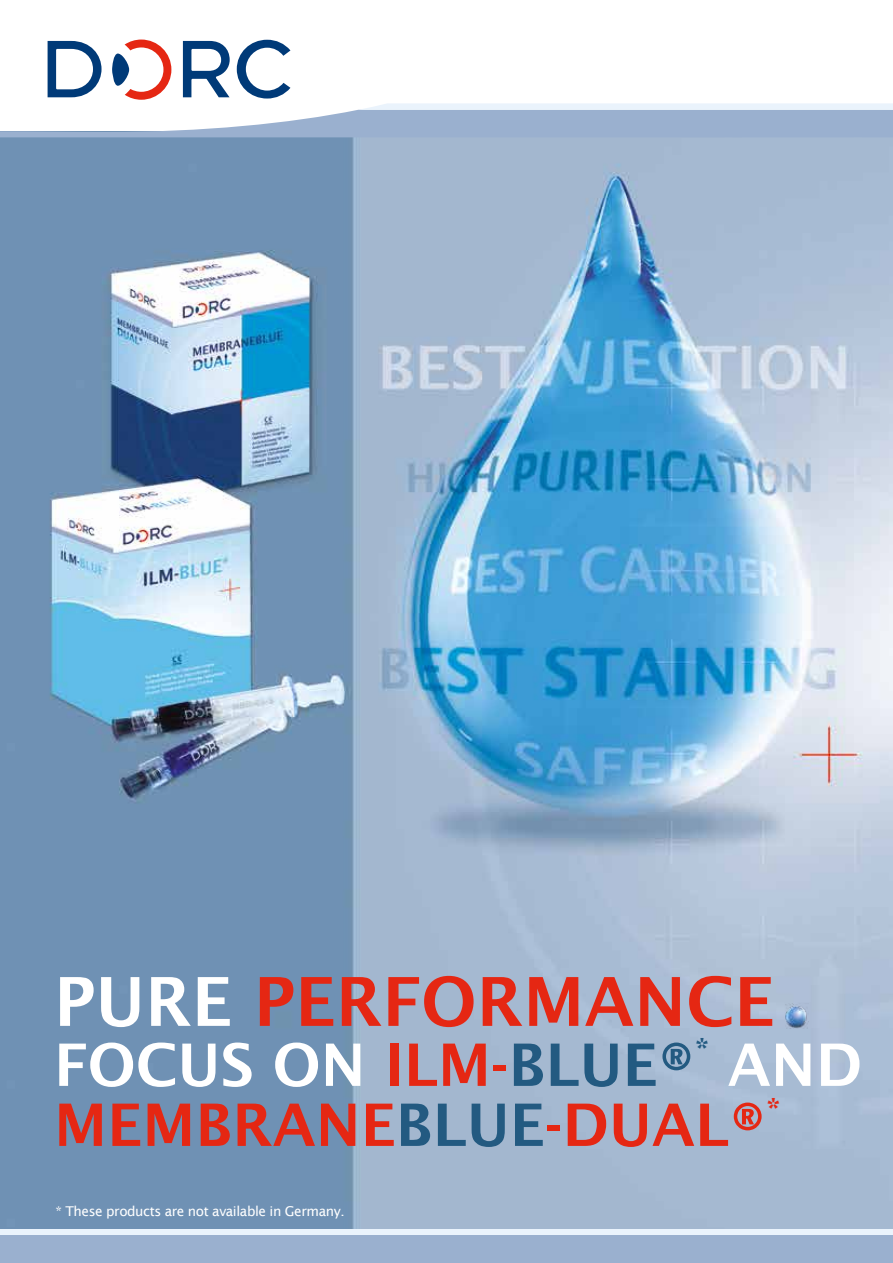
<style>
.page{position:relative;width:893px;height:1263px;background:#fff}
.page>*{position:absolute;margin:0;border:0;box-sizing:border-box;transform-origin:0 0}
.t1{font:600 67.5px "Lucida Sans";color:#e52713}
.t2{font:600 58.5px/60px "Lucida Sans";color:#e52713}
.t3{font:13.5px "Lucida Sans";letter-spacing:-.03em;color:#fff}
.s1{color:#fff}
.s2{color:#235a81}
</style>
<div class="page">
<img style="left:0;top:137px;width:893px;height:1092px">
<img style="left:786px;top:1004px;width:22px;height:24px">
<svg style="left:0;top:40px;width:893px;height:97px"></svg>
<div style="left:0;top:1229px;width:893px;height:6px;background:#eaf3fc"></div>
<div style="left:0;top:1235px;width:893px;height:28px;background:#9ab0cf"></div>
<p class="t1" style="left:54px;top:963px;width:722px"><span class="s1">PURE</span> PERFORMANCE</p>
<p class="t2" style="left:54px;top:1035px;width:810px"><span class="s1">FOCUS ON</span> ILM-<span class="s2">BLUE®</span><sup>*</sup> <span class="s1">AND<br></span>MEMBRANE<span class="s2">BLUE</span>-DUAL®<sup>*</sup></p>
<p class="t3" style="left:56px;top:1203px;width:291px">* These products are not available in Germany.</p>
</div>
